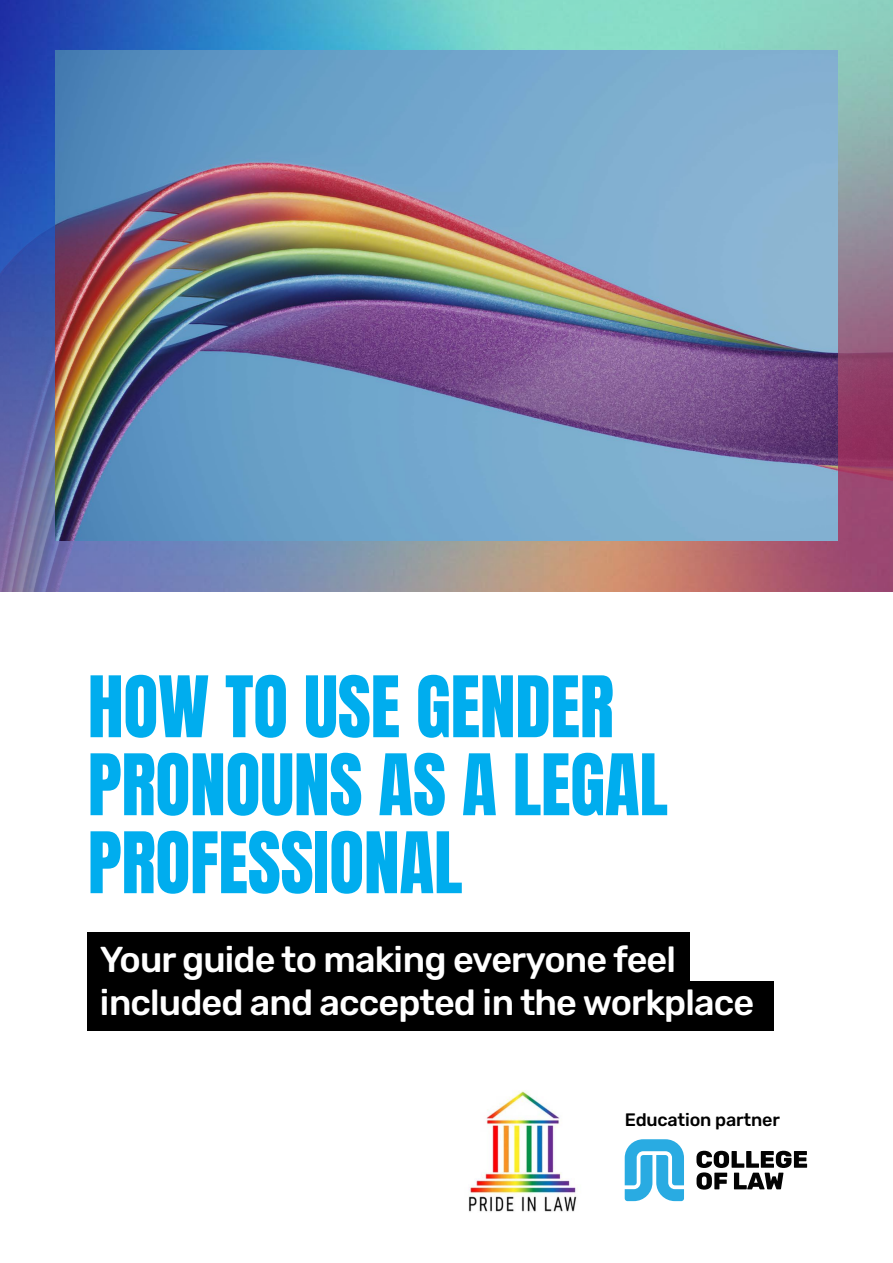
<style>
.page{position:relative;width:893px;height:1263px;background:#fff}
.page>*{position:absolute;margin:0;border:0;box-sizing:border-box;transform-origin:0 0}
.t1{font:72px/78px "Anton";letter-spacing:-.005em;color:#00adee}
.t2{font:500 36px/43.2px "Rubik";letter-spacing:-.025em;color:#fff}
.t3{font:500 18px "Rubik";letter-spacing:-.01em;color:#000}
</style>
<div class="page">
<img style="left:0;top:0;width:893px;height:591px">
<div style="left:88px;top:932px;width:602px;height:49px;background:#000"></div>
<div style="left:88px;top:981px;width:686px;height:49px;background:#000"></div>
<img style="left:55px;top:50px;width:783px;height:490px">
<img style="left:468px;top:1090px;width:109px;height:122px">
<svg style="left:696px;top:1150px;width:111px;height:40px"></svg>
<svg style="left:625px;top:1139px;width:59px;height:62px"></svg>
<h1 class="t1" style="left:88px;top:673px;width:582px">HOW TO USE GENDER<br>PRONOUNS AS A LEGAL<br>PROFESSIONAL</h1>
<p class="t2" style="left:100px;top:939px;width:656px">Your guide to making everyone feel included and accepted in the workplace</p>
<p class="t3" style="left:625px;top:1110px;width:157px">Education partner</p>
</div>
